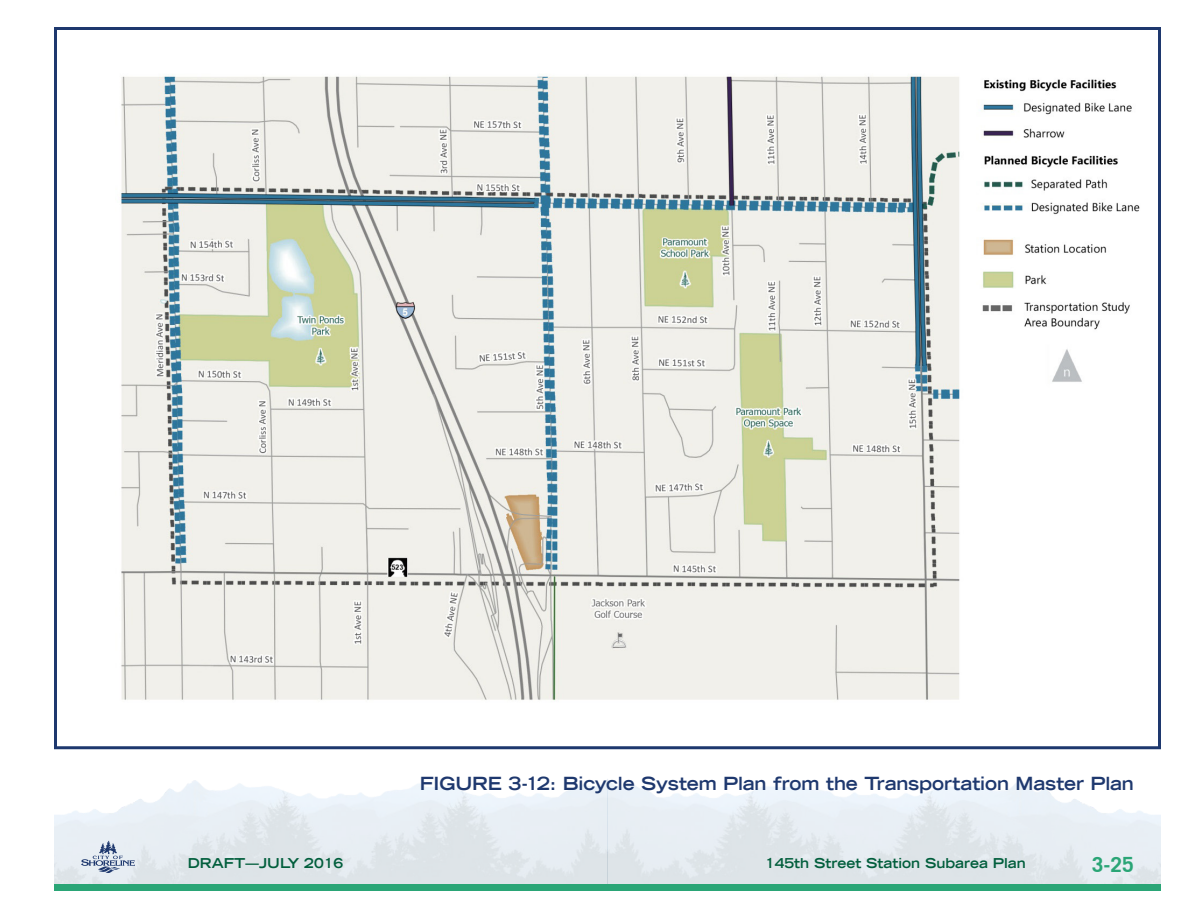
<style>
.page{position:relative;width:1188px;height:918px;background:#fff}
.page>*{position:absolute;margin:0;border:0;box-sizing:border-box;transform-origin:0 0}
.t1{font:700 21px "Trade Gothic";color:#2aa576}
.t2{font:700 expanded 18px "Trade Gothic LH";letter-spacing:-.01em;color:#1e386e}
.t3{font:700 expanded 13.5px "Trade Gothic LT";color:#015e3c}
</style>
<div class="page">
<div style="left:54px;top:884px;width:1107px;height:7px;background:#2aa576"></div>
<svg style="left:81px;top:841px;width:54px;height:32px;background:#c0cad9"></svg>
<img style="left:121px;top:74px;width:1019px;height:627px">
<p class="t2" style="left:420px;top:771px;width:716px">FIGURE 3-12: Bicycle System Plan from the Transportation Master Plan</p>
<p class="t3" style="left:188px;top:854px;width:157px">DRAFT—JULY 2016</p>
<p class="t3" style="left:765px;top:854px;width:262px">145th Street Station Subarea Plan</p>
<p class="t1" style="left:1092px;top:851px;width:44px">3-25</p>
</div>
